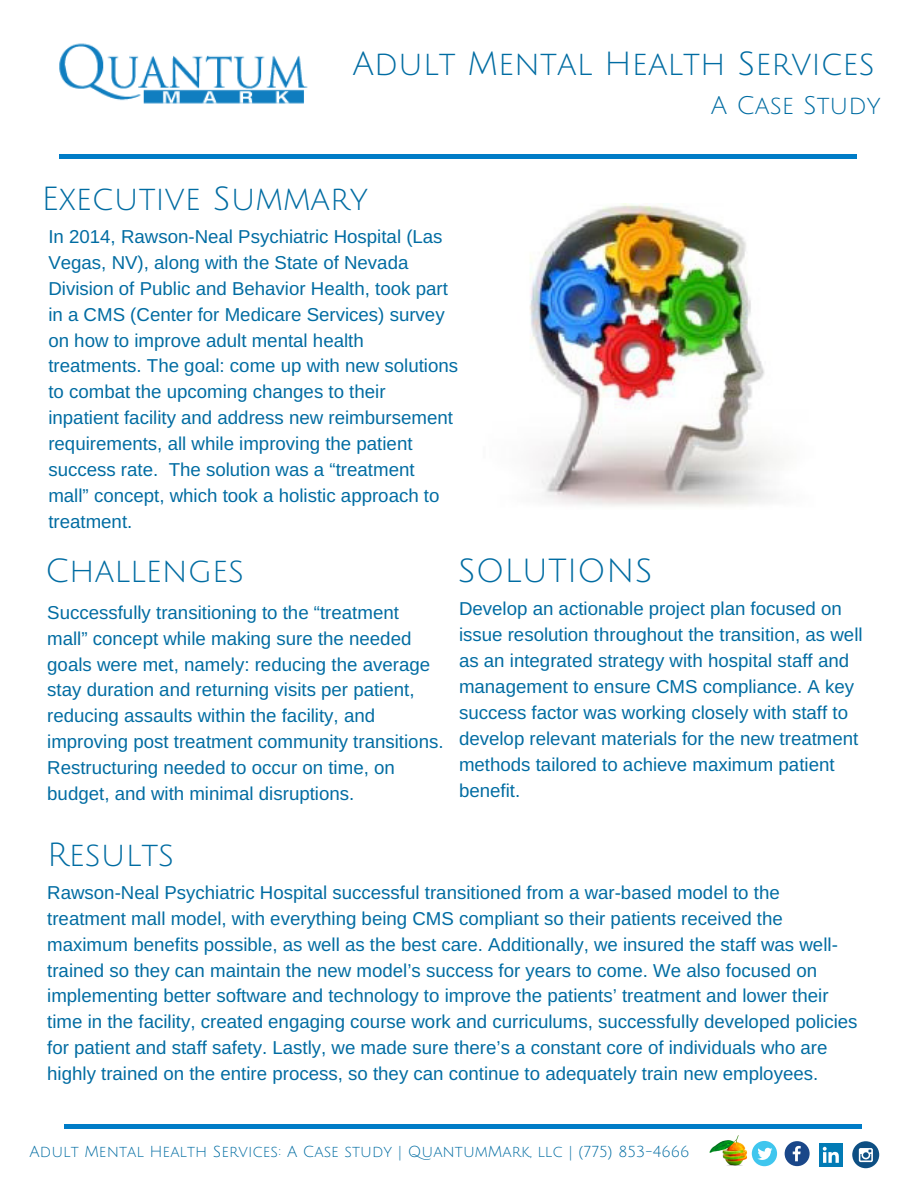
<style>
.page{position:relative;width:918px;height:1188px;background:#fff}
.page>*{position:absolute;margin:0;border:0;box-sizing:border-box;transform-origin:0 0}
.t1{font:32.7px "Julius Sans One";color:#006ca2}
.t2{font:24.9px "Julius Sans One";color:#006ca2}
.t3{font:18.75px/25.8px "Arimo";color:#006ca2}
.t4{font:15.6px "Julius Sans One";color:#006ca2}
</style>
<div class="page">
<div style="left:60px;top:154px;width:797px;height:5px;background:#007cc7"></div>
<div style="left:752px;top:1141px;width:25px;height:25px;background:#3fc6ee;border-radius:50%"></div>
<svg style="left:757px;top:1148px;width:15px;height:12px"></svg>
<svg style="left:785px;top:1141px;width:25px;height:25px"></svg>
<div style="left:819px;top:1143px;width:24px;height:24px;background:#027bb5"></div>
<svg style="left:823px;top:1147px;width:16px;height:16px"></svg>
<div style="left:852px;top:1141px;width:27px;height:27px;background:#0d4f83;border-radius:50%"></div>
<svg style="left:859px;top:1148px;width:14px;height:14px"></svg>
<img style="left:710px;top:1135px;width:42px;height:31px">
<hr style="left:64px;top:1124px;width:798px;height:4px;background:#007cc7">
<img style="left:529px;top:204px;width:253px;height:302px">
<img style="left:59px;top:43px;width:249px;height:61px">
<h1 class="t1" style="left:352px;top:47px;width:524px">Adult Mental Health Services</h1>
<h2 class="t2" style="left:711px;top:92px;width:171px">A Case Study</h2>
<h1 class="t1" style="left:41px;top:182px;width:328px">Executive Summary</h1>
<p class="t3" style="left:48px;top:224px;width:411px">In 2014, Rawson-Neal Psychiatric Hospital (Las Vegas, NV), along with the State of Nevada Division of Public and Behavior Health, took part in a CMS (Center for Medicare Services) survey on how to improve adult mental health treatments. The goal: come up with new solutions to combat the upcoming changes to their inpatient facility and address new reimbursement requirements, all while improving the patient success rate. The solution was a “treatment mall” concept, which took a holistic approach to treatment.</p>
<h1 class="t1" style="left:45px;top:553px;width:201px">Challenges</h1>
<p class="t3" style="left:47px;top:599px;width:398px">Successfully transitioning to the “treatment mall” concept while making sure the needed goals were met, namely: reducing the average stay duration and returning visits per patient, reducing assaults within the facility, and improving post treatment community transitions.<br>Restructuring needed to occur on time, on budget, and with minimal disruptions.</p>
<h1 class="t1" style="left:458px;top:553px;width:196px">SOLUTIONS</h1>
<p class="t3" style="left:459px;top:596px;width:405px">Develop an actionable project plan focused on issue resolution throughout the transition, as well as an integrated strategy with hospital staff and management to ensure CMS compliance. A key success factor was working closely with staff to develop relevant materials for the new treatment methods tailored to achieve maximum patient benefit.</p>
<h1 class="t1" style="left:47px;top:838px;width:128px">Results</h1>
<p class="t3" style="left:47px;top:879px;width:812px">Rawson-Neal Psychiatric Hospital successful transitioned from a war-based model to the treatment mall model, with everything being CMS compliant so their patients received the maximum benefits possible, as well as the best care. Additionally, we insured the staff was well&shy;trained so they can maintain the new model’s success for years to come. We also focused on implementing better software and technology to improve the patients’ treatment and lower their time in the facility, created engaging course work and curriculums, successfully developed policies for patient and staff safety. Lastly, we made sure there’s a constant core of individuals who are highly trained on the entire process, so they can continue to adequately train new employees.</p>
<p class="t4" style="left:30px;top:1143px;width:661px">Adult Mental Health Services: A Case study | QuantumMark, llc | (775) 853-4666</p>
</div>
